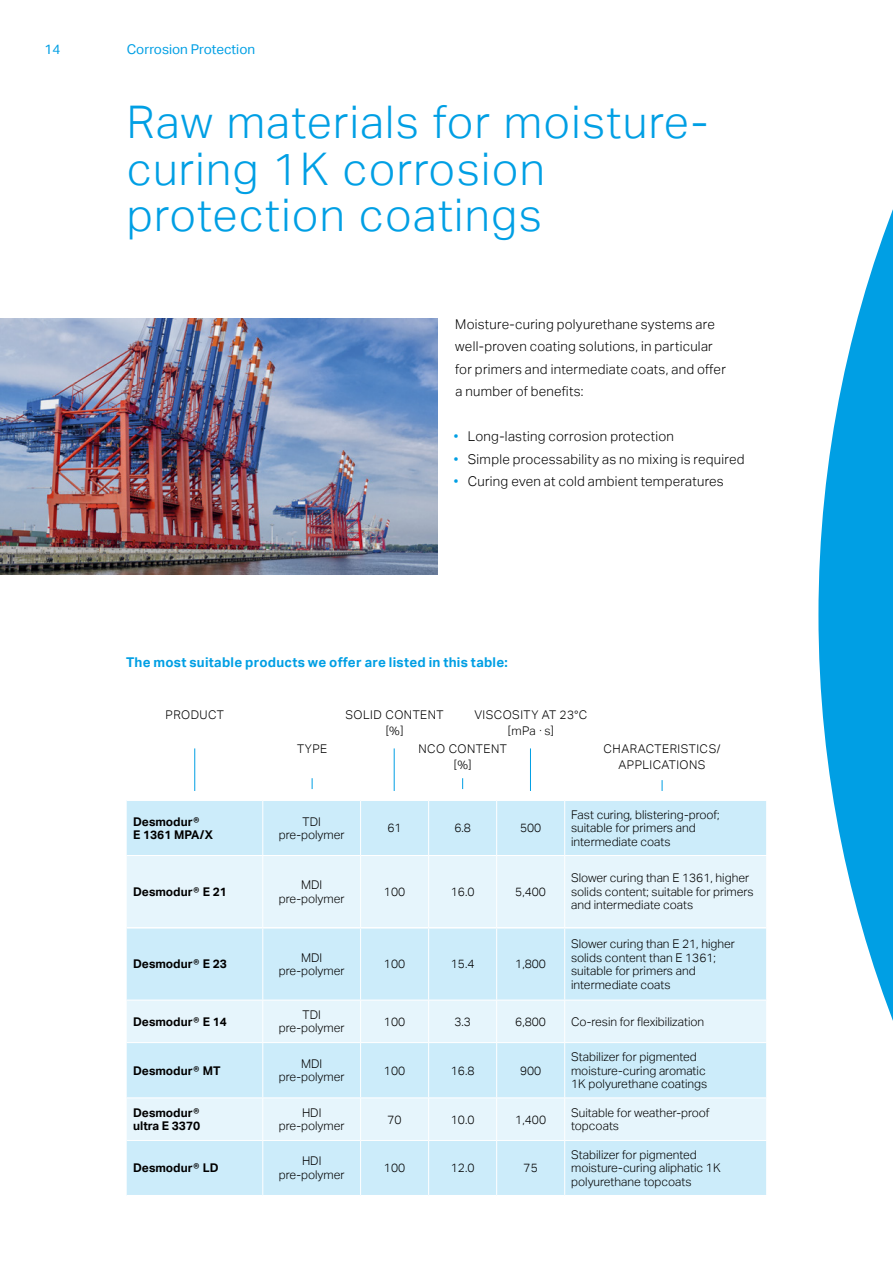
<style>
.page{position:relative;width:893px;height:1263px;background:#fff}
.page>*{position:absolute;margin:0;border:0;box-sizing:border-box;transform-origin:0 0}
.t1{font:300 45px/46.5px "Aktiv Grotesk";letter-spacing:.03em;color:#009fe4}
.t2{font:300 13.5px/22.5px "Aktiv Grotesk";letter-spacing:.02em;color:#000}
.t3{font:700 13.5px "Aktiv Grotesk";letter-spacing:.02em;color:#009fe4}
.t4{font:13.5px "Aktiv Grotesk";color:#009fe4}
.t5{font:300 12px/13.5px "Aktiv Grotesk";color:#000;text-align:center}
.t6{font:700 12px/13.5px "Aktiv Grotesk";color:#000}
.t7{font:300 12px/16.5px "Aktiv Grotesk";letter-spacing:.04em;color:#000;text-align:center}
.t8{font:300 12px "Aktiv Grotesk";letter-spacing:.035em;color:#000}
.s1{color:#009fe4}
</style>
<div class="page">
<img style="left:0;top:319px;width:438px;height:255px">
<div style="left:127px;top:801px;width:639px;height:394px;background:#ccecfa"></div>
<svg style="left:127px;top:856px;width:639px;height:284px;fill:#e6f5fc"></svg>
<hr style="left:127px;top:927px;width:136px;height:1px;background:#fff">
<hr style="left:263px;top:927px;width:98px;height:1px;background:#fff">
<hr style="left:361px;top:927px;width:68px;height:1px;background:#fff">
<hr style="left:429px;top:927px;width:68px;height:1px;background:#fff">
<hr style="left:497px;top:927px;width:68px;height:1px;background:#fff">
<hr style="left:565px;top:927px;width:201px;height:1px;background:#fff">
<hr style="left:262px;top:801px;width:1px;height:54px;background:#fff">
<hr style="left:360px;top:801px;width:1px;height:54px;background:#fff">
<hr style="left:428px;top:801px;width:1px;height:54px;background:#fff">
<hr style="left:496px;top:801px;width:1px;height:54px;background:#fff">
<hr style="left:564px;top:801px;width:1px;height:54px;background:#fff">
<hr style="left:127px;top:855px;width:136px;height:1px;background:#fff">
<hr style="left:263px;top:855px;width:98px;height:1px;background:#fff">
<hr style="left:262px;top:856px;width:1px;height:71px;background:#fff">
<hr style="left:361px;top:855px;width:68px;height:1px;background:#fff">
<hr style="left:360px;top:856px;width:1px;height:71px;background:#fff">
<hr style="left:429px;top:855px;width:68px;height:1px;background:#fff">
<hr style="left:428px;top:856px;width:1px;height:71px;background:#fff">
<hr style="left:497px;top:855px;width:68px;height:1px;background:#fff">
<hr style="left:496px;top:856px;width:1px;height:71px;background:#fff">
<hr style="left:565px;top:855px;width:202px;height:1px;background:#fff">
<hr style="left:564px;top:856px;width:1px;height:71px;background:#fff">
<hr style="left:262px;top:928px;width:1px;height:72px;background:#fff">
<hr style="left:360px;top:928px;width:1px;height:72px;background:#fff">
<hr style="left:428px;top:928px;width:1px;height:72px;background:#fff">
<hr style="left:496px;top:928px;width:1px;height:72px;background:#fff">
<hr style="left:564px;top:928px;width:1px;height:72px;background:#fff">
<hr style="left:127px;top:1000px;width:136px;height:1px;background:#fff">
<hr style="left:263px;top:1000px;width:98px;height:1px;background:#fff">
<hr style="left:262px;top:1000px;width:1px;height:42px;background:#fff">
<hr style="left:361px;top:1000px;width:68px;height:1px;background:#fff">
<hr style="left:360px;top:1000px;width:1px;height:42px;background:#fff">
<hr style="left:429px;top:1000px;width:68px;height:1px;background:#fff">
<hr style="left:428px;top:1000px;width:1px;height:42px;background:#fff">
<hr style="left:497px;top:1000px;width:68px;height:1px;background:#fff">
<hr style="left:496px;top:1000px;width:1px;height:42px;background:#fff">
<hr style="left:565px;top:1000px;width:202px;height:1px;background:#fff">
<hr style="left:564px;top:1000px;width:1px;height:42px;background:#fff">
<hr style="left:127px;top:1042px;width:136px;height:1px;background:#fff">
<hr style="left:263px;top:1042px;width:98px;height:1px;background:#fff">
<hr style="left:262px;top:1043px;width:1px;height:54px;background:#fff">
<hr style="left:361px;top:1042px;width:68px;height:1px;background:#fff">
<hr style="left:360px;top:1043px;width:1px;height:54px;background:#fff">
<hr style="left:429px;top:1042px;width:68px;height:1px;background:#fff">
<hr style="left:428px;top:1043px;width:1px;height:54px;background:#fff">
<hr style="left:497px;top:1042px;width:68px;height:1px;background:#fff">
<hr style="left:496px;top:1043px;width:1px;height:54px;background:#fff">
<hr style="left:565px;top:1042px;width:202px;height:1px;background:#fff">
<hr style="left:564px;top:1043px;width:1px;height:54px;background:#fff">
<hr style="left:127px;top:1097px;width:136px;height:1px;background:#fff">
<hr style="left:263px;top:1097px;width:98px;height:1px;background:#fff">
<hr style="left:262px;top:1098px;width:1px;height:42px;background:#fff">
<hr style="left:361px;top:1097px;width:68px;height:1px;background:#fff">
<hr style="left:360px;top:1098px;width:1px;height:42px;background:#fff">
<hr style="left:429px;top:1097px;width:68px;height:1px;background:#fff">
<hr style="left:428px;top:1098px;width:1px;height:42px;background:#fff">
<hr style="left:497px;top:1097px;width:68px;height:1px;background:#fff">
<hr style="left:496px;top:1098px;width:1px;height:42px;background:#fff">
<hr style="left:565px;top:1097px;width:202px;height:1px;background:#fff">
<hr style="left:564px;top:1098px;width:1px;height:42px;background:#fff">
<hr style="left:127px;top:1140px;width:136px;height:1px;background:#fff">
<hr style="left:263px;top:1140px;width:98px;height:1px;background:#fff">
<hr style="left:262px;top:1141px;width:1px;height:54px;background:#fff">
<hr style="left:361px;top:1140px;width:68px;height:1px;background:#fff">
<hr style="left:360px;top:1141px;width:1px;height:54px;background:#fff">
<hr style="left:429px;top:1140px;width:68px;height:1px;background:#fff">
<hr style="left:428px;top:1141px;width:1px;height:54px;background:#fff">
<hr style="left:497px;top:1140px;width:68px;height:1px;background:#fff">
<hr style="left:496px;top:1141px;width:1px;height:54px;background:#fff">
<hr style="left:565px;top:1140px;width:202px;height:1px;background:#fff">
<hr style="left:564px;top:1141px;width:1px;height:54px;background:#fff">
<hr style="left:194px;top:748px;width:1px;height:43px;background:#009fe4">
<hr style="left:394px;top:748px;width:1px;height:43px;background:#009fe4">
<hr style="left:530px;top:748px;width:1px;height:43px;background:#009fe4">
<svg style="left:818px;top:209px;width:75px;height:812px;fill:#009fe4"></svg>
<p class="t4" style="left:45px;top:42px;width:17px">14</p>
<p class="t4" style="left:127px;top:42px;width:130px">Corrosion Protection</p>
<h1 class="t1" style="left:127px;top:100px;width:583px">Raw materials for moisture&shy;curing 1K corrosion protection coatings</h1>
<p class="t2" style="left:455px;top:313px;width:272px">Moisture-curing polyurethane systems are well-proven coating solutions, in particular for primers and intermediate coats, and offer a number of benefits:</p>
<p class="t2" style="left:454px;top:425px;width:221px"><span class="s1">•</span> Long-lasting corrosion protection</p>
<p class="t2" style="left:454px;top:448px;width:292px"><span class="s1">•</span> Simple processability as no mixing is required</p>
<p class="t2" style="left:454px;top:470px;width:271px"><span class="s1">•</span> Curing even at cold ambient temperatures</p>
<p class="t3" style="left:126px;top:654px;width:383px">The most suitable products we offer are listed in this table:</p>
<p class="t8" style="left:166px;top:707px;width:60px">PRODUCT</p>
<p class="t7" style="left:346px;top:706px;width:99px">SOLID CONTENT [%]</p>
<p class="t7" style="left:474px;top:706px;width:115px">VISCOSITY AT 23°C [mPa · s]</p>
<p class="t5" style="left:297px;top:742px;width:32px">TYPE</p>
<p class="t7" style="left:418px;top:740px;width:90px">NCO CONTENT [%]</p>
<p class="t7" style="left:604px;top:740px;width:118px">CHARACTERISTICS/<br>APPLICATIONS</p>
<p class="t6" style="left:133px;top:815px;width:81px">Desmodur®<br>E 1361 MPA/X</p>
<p class="t5" style="left:279px;top:815px;width:67px">TDI pre-polymer</p>
<p class="t5" style="left:387px;top:821px;width:16px">61</p>
<p class="t5" style="left:454px;top:821px;width:18px">6.8</p>
<p class="t5" style="left:520px;top:821px;width:23px">500</p>
<p class="t6" style="left:133px;top:885px;width:95px">Desmodur® E 21</p>
<p class="t5" style="left:279px;top:878px;width:67px">MDI pre-polymer</p>
<p class="t5" style="left:384px;top:885px;width:23px">100</p>
<p class="t5" style="left:451px;top:885px;width:25px">16.0</p>
<p class="t5" style="left:515px;top:885px;width:32px">5,400</p>
<p class="t6" style="left:133px;top:957px;width:95px">Desmodur® E 23</p>
<p class="t5" style="left:279px;top:951px;width:67px">MDI pre-polymer</p>
<p class="t5" style="left:384px;top:957px;width:23px">100</p>
<p class="t5" style="left:451px;top:957px;width:25px">15.4</p>
<p class="t5" style="left:515px;top:957px;width:32px">1,800</p>
<p class="t5" style="left:571px;top:808px;width:150px;text-align:left">Fast curing, blistering-proof; suitable for primers and intermediate coats</p>
<p class="t5" style="left:571px;top:871px;width:184px;text-align:left">Slower curing than E 1361, higher solids content; suitable for primers and intermediate coats</p>
<p class="t5" style="left:571px;top:937px;width:165px;text-align:left">Slower curing than E 21, higher solids content than E 1361; suitable for primers and intermediate coats</p>
<p class="t6" style="left:133px;top:1015px;width:95px">Desmodur® E 14</p>
<p class="t5" style="left:279px;top:1008px;width:67px">TDI pre-polymer</p>
<p class="t5" style="left:384px;top:1015px;width:23px">100</p>
<p class="t5" style="left:454px;top:1015px;width:18px">3.3</p>
<p class="t5" style="left:515px;top:1015px;width:32px">6,800</p>
<p class="t5" style="left:571px;top:1015px;width:135px">Co-resin for flexibilization</p>
<p class="t6" style="left:133px;top:1064px;width:89px">Desmodur® MT</p>
<p class="t5" style="left:279px;top:1057px;width:67px">MDI pre-polymer</p>
<p class="t5" style="left:384px;top:1064px;width:23px">100</p>
<p class="t5" style="left:451px;top:1064px;width:25px">16.8</p>
<p class="t5" style="left:520px;top:1064px;width:23px">900</p>
<p class="t5" style="left:571px;top:1050px;width:138px;text-align:left">Stabilizer for pigmented moisture-curing aromatic<br>1K polyurethane coatings</p>
<p class="t6" style="left:133px;top:1106px;width:69px">Desmodur® ultra E 3370</p>
<p class="t5" style="left:279px;top:1106px;width:67px">HDI pre-polymer</p>
<p class="t5" style="left:387px;top:1112px;width:16px">70</p>
<p class="t5" style="left:451px;top:1112px;width:25px">10.0</p>
<p class="t5" style="left:515px;top:1112px;width:32px">1,400</p>
<p class="t5" style="left:571px;top:1106px;width:140px;text-align:left">Suitable for weather-proof topcoats</p>
<p class="t6" style="left:133px;top:1161px;width:87px">Desmodur® LD</p>
<p class="t5" style="left:279px;top:1154px;width:67px">HDI pre-polymer</p>
<p class="t5" style="left:384px;top:1161px;width:23px">100</p>
<p class="t5" style="left:451px;top:1161px;width:25px">12.0</p>
<p class="t5" style="left:524px;top:1161px;width:16px">75</p>
<p class="t5" style="left:571px;top:1148px;width:151px;text-align:left">Stabilizer for pigmented moisture-curing aliphatic 1K polyurethane topcoats</p>
</div>
